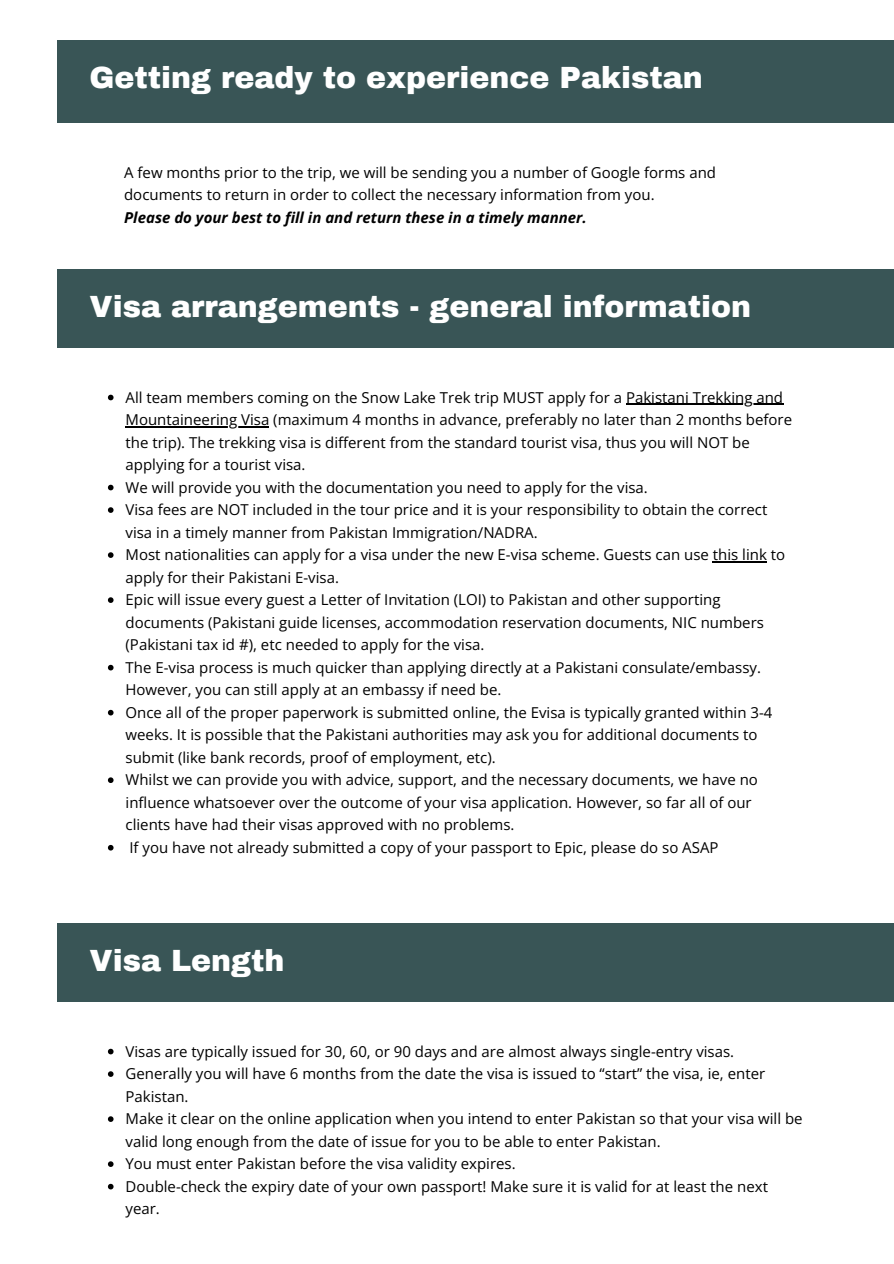
<style>
.page{position:relative;width:894px;height:1264px;background:#fff}
.page>*{position:absolute;margin:0;border:0;box-sizing:border-box;transform-origin:0 0}
.t1{font:900 30px "Archivo";color:#fff}
.t2{font:15px/22.5px "Open Sans";color:#000}
.t3{font:italic 700 15px "Open Sans";color:#000}
</style>
<div class="page">
<svg style="left:108px;top:395px;width:5px;height:5px"></svg>
<hr style="left:625px;top:404px;width:157px;height:1px;background:#000">
<hr style="left:125px;top:426px;width:144px;height:1px;background:#000">
<svg style="left:108px;top:485px;width:5px;height:5px"></svg>
<svg style="left:108px;top:507px;width:5px;height:6px"></svg>
<svg style="left:108px;top:552px;width:5px;height:6px"></svg>
<hr style="left:712px;top:561px;width:54px;height:1px;background:#000">
<svg style="left:108px;top:597px;width:5px;height:6px"></svg>
<svg style="left:108px;top:665px;width:5px;height:5px"></svg>
<svg style="left:108px;top:710px;width:5px;height:5px"></svg>
<svg style="left:108px;top:777px;width:5px;height:6px"></svg>
<svg style="left:108px;top:845px;width:5px;height:5px"></svg>
<div style="left:57px;top:40px;width:836px;height:83px;background:#395556"></div>
<div style="left:57px;top:269px;width:836px;height:78px;background:#395556"></div>
<div style="left:57px;top:923px;width:836px;height:78px;background:#395556"></div>
<svg style="left:108px;top:1048px;width:5px;height:6px"></svg>
<svg style="left:108px;top:1071px;width:5px;height:5px"></svg>
<svg style="left:108px;top:1116px;width:5px;height:5px"></svg>
<svg style="left:108px;top:1161px;width:5px;height:5px"></svg>
<svg style="left:108px;top:1183px;width:5px;height:6px"></svg>
<h1 class="t1" style="left:89px;top:61px;width:615px">Getting ready to experience Pakistan</h1>
<p class="t2" style="left:124px;top:161px;width:593px">A few months prior to the trip, we will be sending you a number of Google forms and documents to return in order to collect the necessary information from you.</p>
<p class="t3" style="left:124px;top:207px;width:464px">Please do your best to fill in and return these in a timely manner.</p>
<h1 class="t1" style="left:89px;top:290px;width:663px">Visa arrangements - general information</h1>
<p class="t2" style="left:125px;top:385px;width:668px">All team members coming on the Snow Lake Trek trip MUST apply for a Pakistani Trekking and Mountaineering Visa (maximum 4 months in advance, preferably no later than 2 months before the trip). The trekking visa is different from the standard tourist visa, thus you will NOT be applying for a tourist visa.<br>We will provide you with the documentation you need to apply for the visa.<br>Visa fees are NOT included in the tour price and it is your responsibility to obtain the correct visa in a timely manner from Pakistan Immigration/NADRA.<br>Most nationalities can apply for a visa under the new E-visa scheme. Guests can use this link to apply for their Pakistani E-visa.<br>Epic will issue every guest a Letter of Invitation (LOI) to Pakistan and other supporting documents (Pakistani guide licenses, accommodation reservation documents, NIC numbers (Pakistani tax id #), etc needed to apply for the visa.<br>The E-visa process is much quicker than applying directly at a Pakistani consulate/embassy.<br>However, you can still apply at an embassy if need be.<br>Once all of the proper paperwork is submitted online, the Evisa is typically granted within 3-4 weeks. It is possible that the Pakistani authorities may ask you for additional documents to submit (like bank records, proof of employment, etc).<br>Whilst we can provide you with advice, support, and the necessary documents, we have no influence whatsoever over the outcome of your visa application. However, so far all of our clients have had their visas approved with no problems.<br>If you have not already submitted a copy of your passport to Epic, please do so ASAP</p>
<h1 class="t1" style="left:89px;top:944px;width:196px">Visa Length</h1>
<p class="t2" style="left:125px;top:1039px;width:678px">Visas are typically issued for 30, 60, or 90 days and are almost always single-entry visas.<br>Generally you will have 6 months from the date the visa is issued to “start” the visa, ie, enter Pakistan.<br>Make it clear on the online application when you intend to enter Pakistan so that your visa will be valid long enough from the date of issue for you to be able to enter Pakistan.<br>You must enter Pakistan before the visa validity expires.<br>Double-check the expiry date of your own passport! Make sure it is valid for at least the next year.</p>
</div>
